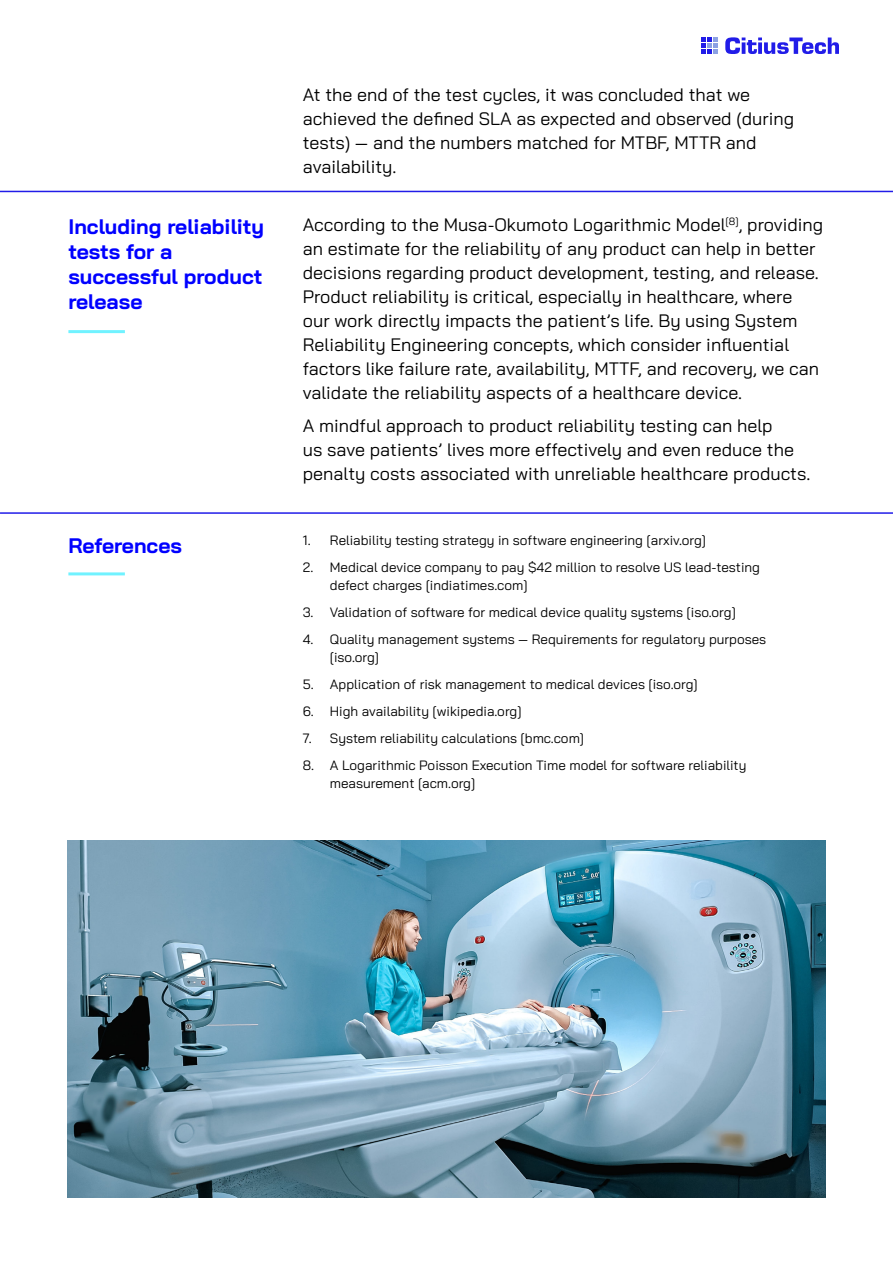
<style>
.page{position:relative;width:893px;height:1263px;background:#fff}
.page>*{position:absolute;margin:0;border:0;box-sizing:border-box;transform-origin:0 0}
.Section_Heading{font:700 21px/25.2px "Bai Jamjuree";color:#00f}
.t1{font:18px/24px "Bai Jamjuree";color:#000}
.t2{font:13.5px/18px "Bai Jamjuree";color:#000}
</style>
<div class="page">
<svg style="left:725px;top:37px;width:114px;height:17px"></svg>
<svg style="left:701px;top:37px;width:17px;height:17px"></svg>
<hr style="left:68px;top:572px;width:57px;height:3px;background:#70f2ff">
<img style="left:68px;top:840px;width:757px;height:357px">
<hr style="left:68px;top:330px;width:57px;height:3px;background:#70f2ff">
<hr style="left:0;top:191px;width:893px;height:1px;background:#211ce8">
<hr style="left:0;top:512px;width:893px;height:2px;background:#211ce8">
<p class="t1" style="left:303px;top:82px;width:493px">At the end of the test cycles, it was concluded that we achieved the defined SLA as expected and observed (during tests) — and the numbers matched for MTBF, MTTR and availability.</p>
<p class="Section_Heading" style="left:68px;top:214px;width:197px">Including reliability tests for a successful product release</p>
<p class="t1" style="left:303px;top:212px;width:522px">According to the Musa-Okumoto Logarithmic Model<sup>[8]</sup>, providing an estimate for the reliability of any product can help in better decisions regarding product development, testing, and release.<br>Product reliability is critical, especially in healthcare, where our work directly impacts the patient’s life. By using System Reliability Engineering concepts, which consider influential factors like failure rate, availability, MTTF, and recovery, we can validate the reliability aspects of a healthcare device.</p>
<p class="t1" style="left:303px;top:413px;width:509px">A mindful approach to product reliability testing can help<br>us save patients’ lives more effectively and even reduce the penalty costs associated with unreliable healthcare products.</p>
<p class="Section_Heading" style="left:68px;top:533px;width:115px">References</p>
<p class="t2" style="left:303px;top:531px;width:405px">1. Reliability testing strategy in software engineering [arxiv.org]</p>
<p class="t2" style="left:330px;top:558px;width:432px;text-indent:-27px">2. Medical device company to pay $42 million to resolve US lead-testing defect charges [indiatimes.com]</p>
<p class="t2" style="left:303px;top:603px;width:434px">3. Validation of software for medical device quality systems [iso.org]</p>
<p class="t2" style="left:330px;top:630px;width:438px;text-indent:-27px">4. Quality management systems — Requirements for regulatory purposes [iso.org]</p>
<p class="t2" style="left:303px;top:675px;width:396px">5. Application of risk management to medical devices [iso.org]</p>
<p class="t2" style="left:303px;top:702px;width:220px">6. High availability [wikipedia.org]</p>
<p class="t2" style="left:303px;top:729px;width:283px">7. System reliability calculations [bmc.com]</p>
<p class="t2" style="left:330px;top:756px;width:418px;text-indent:-27px">8. A Logarithmic Poisson Execution Time model for software reliability measurement [acm.org]</p>
</div>
